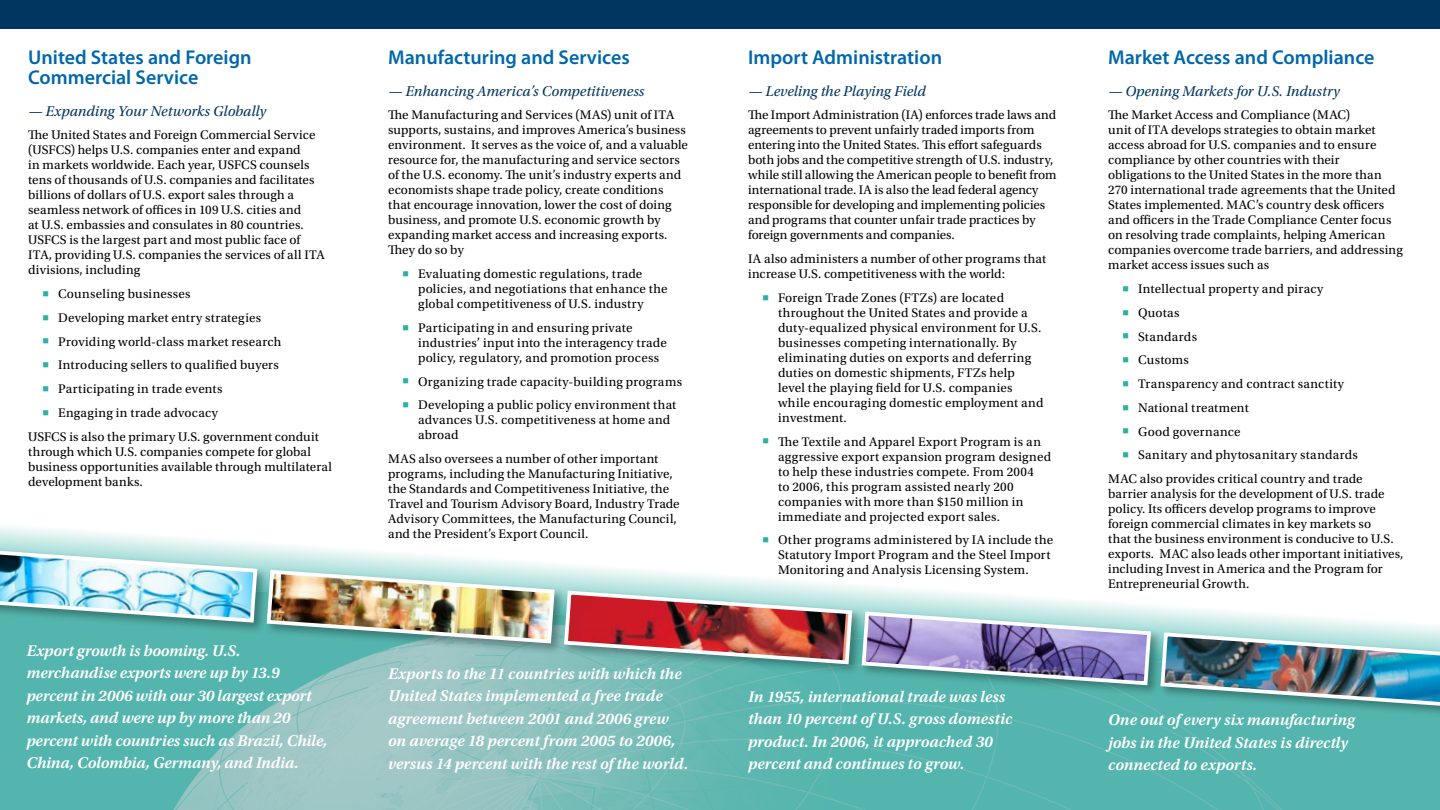
<style>
.page{position:relative;width:1440px;height:810px;background:#fff}
.page>*{position:absolute;margin:0;border:0;box-sizing:border-box;transform-origin:0 0}
.t1{font:600 20px/20px "Myriad Pro";color:#0067ab}
.t2{font:italic 600 16.25px/22.5px "Utopia Std";letter-spacing:-.005em;color:#fff}
.t3{font:italic 15px "Utopia Std";color:#00355f}
.t4{font:13.12px/15px "Utopia Std";letter-spacing:.01em;color:#000}
.s1{color:#2eafa4}
</style>
<div class="page">
<div style="left:0;top:0;width:1440px;height:28px;background:#00355f"></div>
<svg style="left:0;top:526px;width:596px;height:42px"></svg>
<img style="left:0;top:586px;width:1440px;height:224px">
<div style="left:0;top:545px;width:274px;height:94px;background:#000;opacity:.33"></div>
<img style="left:0;top:547px;width:259px;height:78px">
<div style="left:263px;top:566px;width:308px;height:94px;background:#000;opacity:.33"></div>
<div style="left:561px;top:587px;width:308px;height:94px;background:#000;opacity:.33"></div>
<img style="left:265px;top:568px;width:589px;height:98px">
<div style="left:1157px;top:629px;width:283px;height:95px;background:#53b5ad"></div>
<img style="left:860px;top:609px;width:580px;height:100px">
<h1 class="t1" style="left:28px;top:47px;width:225px">United States and Foreign<br>Commercial Service</h1>
<p class="t3" style="left:28px;top:103px;width:240px">— Expanding Your Networks Globally</p>
<p class="t4" style="left:28px;top:128px;width:298px">The United States and Foreign Commercial Service (USFCS) helps U.S. companies enter and expand<br>in markets worldwide. Each year, USFCS counsels tens of thousands of U.S. companies and facilitates billions of dollars of U.S. export sales through a seamless network of offices in 109 U.S. cities and<br>at U.S. embassies and consulates in 80 countries.<br>USFCS is the largest part and most public face of ITA, providing U.S. companies the services of all ITA divisions, including</p>
<p class="t4" style="left:42px;top:287px;width:150px"><span class="s1">■</span> Counseling businesses</p>
<p class="t4" style="left:42px;top:310px;width:220px"><span class="s1">■</span> Developing market entry strategies</p>
<p class="t4" style="left:42px;top:334px;width:241px"><span class="s1">■</span> Providing world-class market research</p>
<p class="t4" style="left:42px;top:358px;width:238px"><span class="s1">■</span> Introducing sellers to qualified buyers</p>
<p class="t4" style="left:42px;top:382px;width:182px"><span class="s1">■</span> Participating in trade events</p>
<p class="t4" style="left:28px;top:401px;width:292px;line-height:23.8px;text-indent:14px"><span class="s1">■</span> Engaging in trade advocacy<br>USFCS is also the primary U.S. government conduit</p>
<p class="t4" style="left:28px;top:444px;width:305px">through which U.S. companies compete for global business opportunities available through multilateral development banks.</p>
<p class="t2" style="left:27px;top:639px;width:302px">Export growth is booming. U.S. merchandise exports were up by 13.9 percent in 2006 with our 30 largest export markets, and were up by more than 20 percent with countries such as Brazil, Chile, China, Colombia, Germany, and India.</p>
<h1 class="t1" style="left:388px;top:47px;width:243px">Manufacturing and Services</h1>
<p class="t3" style="left:388px;top:83px;width:258px">— Enhancing America’s Competitiveness</p>
<p class="t4" style="left:388px;top:108px;width:301px">The Manufacturing and Services (MAS) unit of ITA supports, sustains, and improves America’s business environment. It serves as the voice of, and a valuable resource for, the manufacturing and service sectors of the U.S. economy. The unit’s industry experts and economists shape trade policy, create conditions that encourage innovation, lower the cost of doing business, and promote U.S. economic growth by expanding market access and increasing exports.<br>They do so by</p>
<p class="t4" style="left:418px;top:267px;width:251px;text-indent:-16px"><span class="s1">■</span> Evaluating domestic regulations, trade policies, and negotiations that enhance the global competitiveness of U.S. industry</p>
<p class="t4" style="left:418px;top:320px;width:250px;text-indent:-16px"><span class="s1">■</span> Participating in and ensuring private industries’ input into the interagency trade policy, regulatory, and promotion process</p>
<p class="t4" style="left:402px;top:374px;width:281px"><span class="s1">■</span> Organizing trade capacity-building programs</p>
<p class="t4" style="left:418px;top:398px;width:260px;text-indent:-16px"><span class="s1">■</span> Developing a public policy environment that advances U.S. competitiveness at home and abroad</p>
<p class="t4" style="left:388px;top:452px;width:293px">MAS also oversees a number of other important programs, including the Manufacturing Initiative, the Standards and Competitiveness Initiative, the Travel and Tourism Advisory Board, Industry Trade Advisory Committees, the Manufacturing Council, and the President’s Export Council.</p>
<p class="t2" style="left:388px;top:662px;width:302px">Exports to the 11 countries with which the United States implemented a free trade agreement between 2001 and 2006 grew on average 18 percent from 2005 to 2006, versus 14 percent with the rest of the world.</p>
<h1 class="t1" style="left:748px;top:47px;width:195px">Import Administration</h1>
<p class="t3" style="left:748px;top:83px;width:179px">— Leveling the Playing Field</p>
<p class="t4" style="left:748px;top:108px;width:310px">The Import Administration (IA) enforces trade laws and agreements to prevent unfairly traded imports from entering into the United States. This effort safeguards both jobs and the competitive strength of U.S. industry, while still allowing the American people to benefit from international trade. IA is also the lead federal agency responsible for developing and implementing policies and programs that counter unfair trade practices by foreign governments and companies.</p>
<p class="t4" style="left:748px;top:252px;width:300px">IA also administers a number of other programs that increase U.S. competitiveness with the world:</p>
<p class="t4" style="left:778px;top:290px;width:267px;text-indent:-16px"><span class="s1">■</span> Foreign Trade Zones (FTZs) are located throughout the United States and provide a duty-equalized physical environment for U.S. businesses competing internationally. By eliminating duties on exports and deferring duties on domestic shipments, FTZs help level the playing field for U.S. companies while encouraging domestic employment and investment.</p>
<p class="t4" style="left:778px;top:434px;width:275px;text-indent:-16px"><span class="s1">■</span> The Textile and Apparel Export Program is an aggressive export expansion program designed to help these industries compete. From 2004<br>to 2006, this program assisted nearly 200 companies with more than $150 million in immediate and projected export sales.</p>
<p class="t4" style="left:778px;top:533px;width:277px;text-indent:-16px"><span class="s1">■</span> Other programs administered by IA include the<br>Statutory Import Program and the Steel Import<br>Monitoring and Analysis Licensing System.</p>
<p class="t2" style="left:748px;top:685px;width:266px">In 1955, international trade was less than 10 percent of U.S. gross domestic product. In 2006, it approached 30 percent and continues to grow.</p>
<h1 class="t1" style="left:1108px;top:47px;width:268px">Market Access and Compliance</h1>
<p class="t3" style="left:1108px;top:83px;width:233px">— Opening Markets for U.S. Industry</p>
<p class="t4" style="left:1108px;top:108px;width:296px">The Market Access and Compliance (MAC)<br>unit of ITA develops strategies to obtain market access abroad for U.S. companies and to ensure compliance by other countries with their obligations to the United States in the more than 270 international trade agreements that the United States implemented. MAC’s country desk officers and officers in the Trade Compliance Center focus on resolving trade complaints, helping American companies overcome trade barriers, and addressing market access issues such as</p>
<p class="t4" style="left:1122px;top:282px;width:202px"><span class="s1">■</span> Intellectual property and piracy</p>
<p class="t4" style="left:1122px;top:305px;width:58px"><span class="s1">■</span> Quotas</p>
<p class="t4" style="left:1122px;top:329px;width:76px"><span class="s1">■</span> Standards</p>
<p class="t4" style="left:1122px;top:353px;width:68px"><span class="s1">■</span> Customs</p>
<p class="t4" style="left:1122px;top:377px;width:223px"><span class="s1">■</span> Transparency and contract sanctity</p>
<p class="t4" style="left:1122px;top:400px;width:128px"><span class="s1">■</span> National treatment</p>
<p class="t4" style="left:1122px;top:424px;width:120px"><span class="s1">■</span> Good governance</p>
<p class="t4" style="left:1108px;top:443px;width:256px;line-height:23.8px;text-indent:14px"><span class="s1">■</span> Sanitary and phytosanitary standards<br>MAC also provides critical country and trade</p>
<p class="t4" style="left:1108px;top:487px;width:297px">barrier analysis for the development of U.S. trade policy. Its officers develop programs to improve foreign commercial climates in key markets so<br>that the business environment is conducive to U.S. exports. MAC also leads other important initiatives, including Invest in America and the Program for Entrepreneurial Growth.</p>
<p class="t2" style="left:1108px;top:709px;width:248px">One out of every six manufacturing jobs in the United States is directly connected to exports.</p>
</div>
